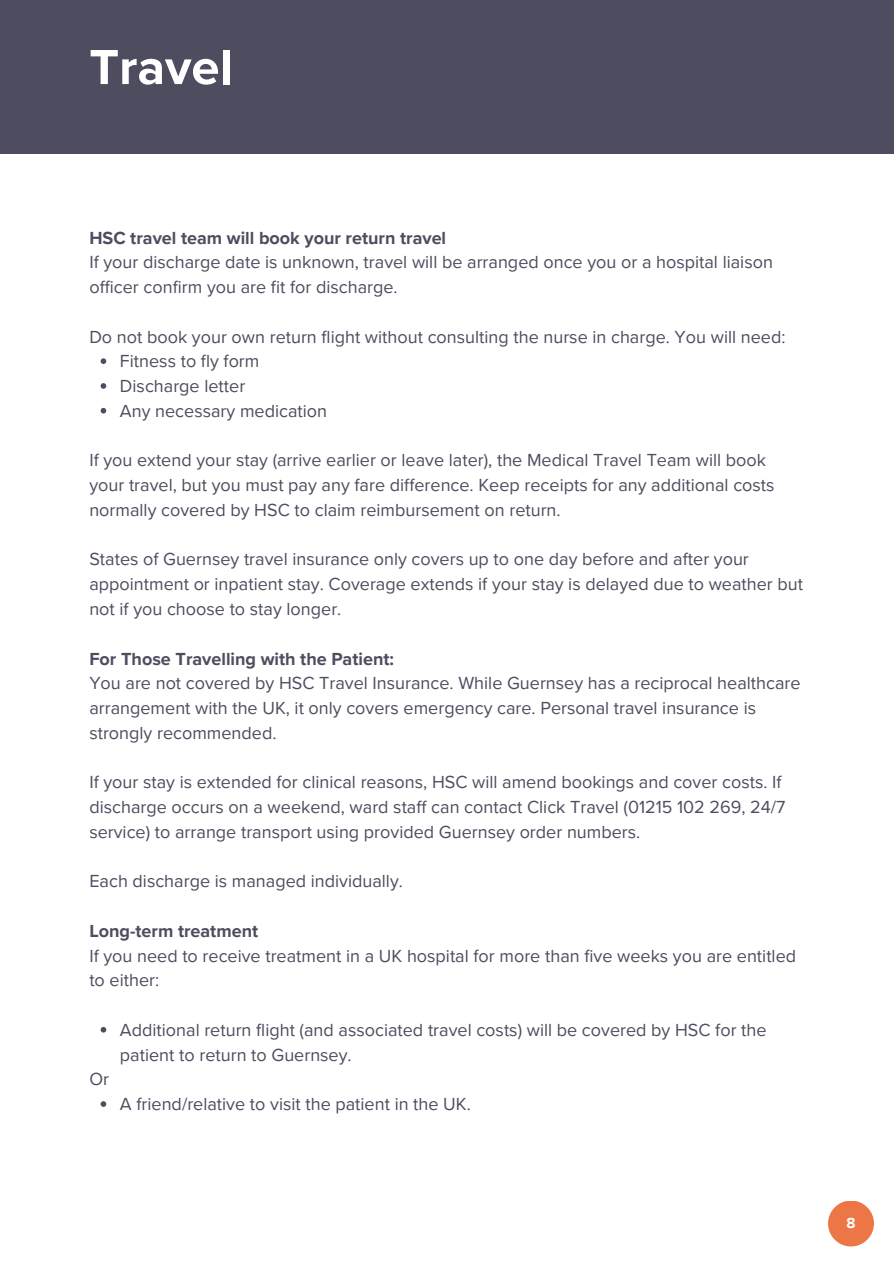
<style>
.page{position:relative;width:894px;height:1264px;background:#fff}
.page>*{position:absolute;margin:0;border:0;box-sizing:border-box;transform-origin:0 0}
.t1{font:700 51px "Proxima Nova";color:#fff}
.t2{font:18px/24.8px "Proxima Nova";color:#4e4c5f}
.t3{font:700 18px "Proxima Nova";color:#4e4c5f}
.t4{font:700 15px "Proxima Nova";color:#fff}
</style>
<div class="page">
<div style="left:0;top:0;width:893px;height:153px;background:#4e4c5f"></div>
<div style="left:827px;top:1200px;width:46px;height:46px;background:#ec7646;border-radius:50%"></div>
<svg style="left:101px;top:358px;width:5px;height:6px"></svg>
<svg style="left:101px;top:383px;width:5px;height:6px"></svg>
<svg style="left:101px;top:408px;width:5px;height:5px"></svg>
<svg style="left:101px;top:1027px;width:5px;height:5px"></svg>
<svg style="left:101px;top:1101px;width:5px;height:5px"></svg>
<p class="t1" style="left:89px;top:37px;width:144px">Travel</p>
<p class="t3" style="left:89px;top:227px;width:358px">HSC travel team will book your return travel</p>
<p class="t2" style="left:89px;top:250px;width:685px">If your discharge date is unknown, travel will be arranged once you or a hospital liaison officer confirm you are fit for discharge.</p>
<p class="t2" style="left:120px;top:324px;width:667px;text-indent:-31px">Do not book your own return flight without consulting the nurse in charge. You will need:<br>Fitness to fly form<br>Discharge letter<br>Any necessary medication</p>
<p class="t2" style="left:89px;top:448px;width:686px">If you extend your stay (arrive earlier or leave later), the Medical Travel Team will book your travel, but you must pay any fare difference. Keep receipts for any additional costs normally covered by HSC to claim reimbursement on return.</p>
<p class="t2" style="left:89px;top:547px;width:715px">States of Guernsey travel insurance only covers up to one day before and after your appointment or inpatient stay. Coverage extends if your stay is delayed due to weather but not if you choose to stay longer.</p>
<p class="t3" style="left:89px;top:648px;width:306px">For Those Travelling with the Patient:</p>
<p class="t2" style="left:89px;top:671px;width:712px">You are not covered by HSC Travel Insurance. While Guernsey has a reciprocal healthcare arrangement with the UK, it only covers emergency care. Personal travel insurance is strongly recommended.</p>
<p class="t2" style="left:89px;top:770px;width:697px">If your stay is extended for clinical reasons, HSC will amend bookings and cover costs. If discharge occurs on a weekend, ward staff can contact Click Travel (01215 102 269, 24/7 service) to arrange transport using provided Guernsey order numbers.</p>
<p class="t2" style="left:89px;top:869px;width:315px">Each discharge is managed individually.</p>
<p class="t3" style="left:89px;top:920px;width:170px">Long-term treatment</p>
<p class="t2" style="left:89px;top:943px;width:708px">If you need to receive treatment in a UK hospital for more than five weeks you are entitled to either:</p>
<p class="t2" style="left:120px;top:1017px;width:648px">Additional return flight (and associated travel costs) will be covered by HSC for the patient to return to Guernsey.</p>
<p class="t2" style="left:89px;top:1067px;width:21px">Or</p>
<p class="t2" style="left:120px;top:1092px;width:352px">A friend/relative to visit the patient in the UK.</p>
<h1 class="t4" style="left:846px;top:1213px;width:11px">8</h1>
</div>
